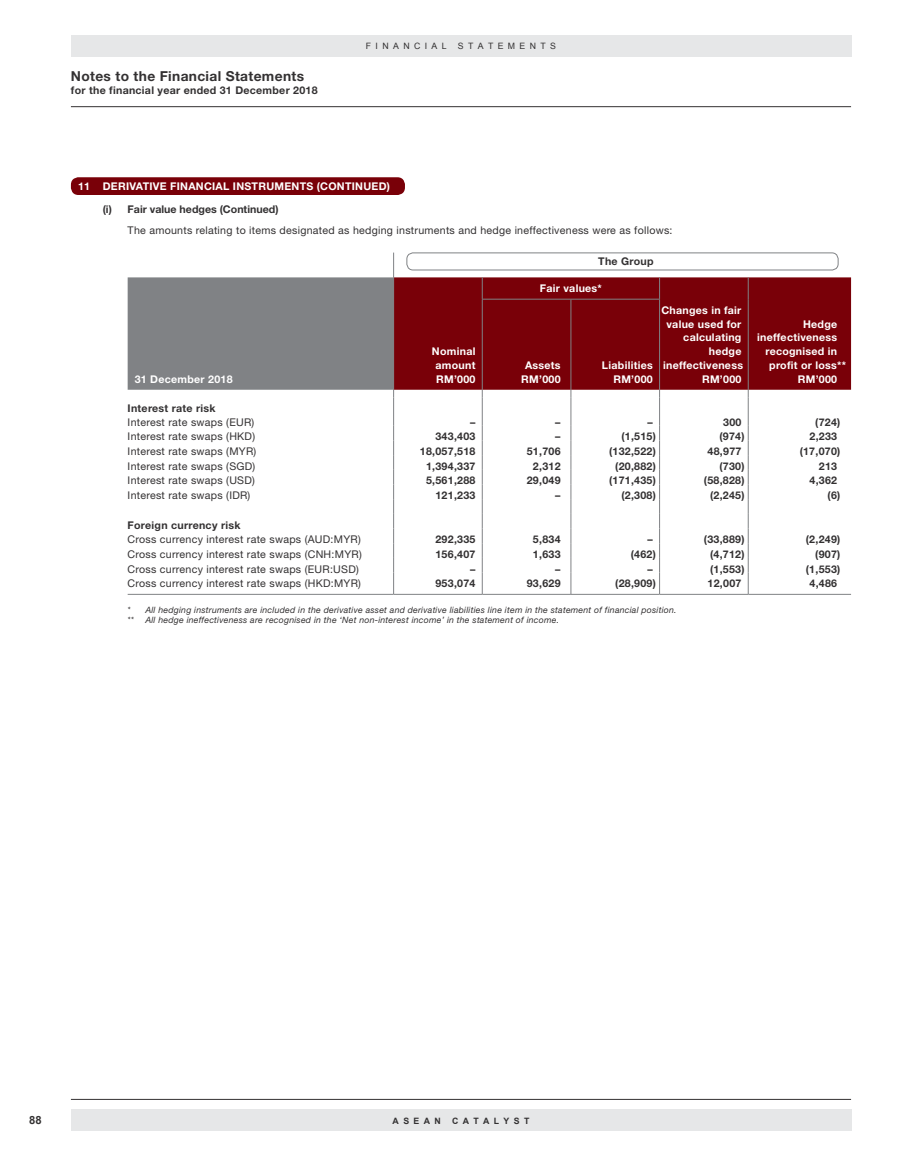
<style>
.page{position:relative;width:922px;height:1170px;background:#fff}
.page>*{position:absolute;margin:0;border:0;box-sizing:border-box;transform-origin:0 0}
.t1{font:700 13.75px "Helvetica Neue LT Std";letter-spacing:.025em;color:#333132}
.t2{font:700 11.25px "Arial";color:#333132}
.t3{font:10.62px "Helvetica Neue LT Std";letter-spacing:.025em;color:#333132}
.t4{font:700 10.62px "Helvetica Neue LT Std";letter-spacing:.025em;color:#333132}
.t5{font:700 10.62px/13.8px "Helvetica Neue LT Std";letter-spacing:.025em;color:#fff;text-align:center}
.t6{font:700 10.62px "Helvetica Neue LT Std";color:#333132}
.t7{font:italic 8.75px/10px "Helvetica Neue LT Std";letter-spacing:.025em;color:#333132}
.t8{font:8.75px "Arial";letter-spacing:.5em;color:#333132}
.t9{font:700 8.75px "Arial";letter-spacing:.5em;color:#333132}
</style>
<div class="page">
<hr style="left:71px;top:1098px;width:779px;height:1px;background:#333132">
<div style="left:71px;top:1109px;width:779px;height:21px;background:#e6e7e8"></div>
<div style="left:71px;top:35px;width:779px;height:22px;background:#e6e7e8"></div>
<hr style="left:71px;top:106px;width:779px;height:1px;background:#333132">
<div style="left:71px;top:177px;width:334px;height:18px;background:#790008;border-radius:7px"></div>
<div style="left:394px;top:277px;width:456px;height:113px;background:#790008"></div>
<svg style="left:482px;top:277px;width:1px;height:22px"></svg>
<svg style="left:659px;top:277px;width:1px;height:22px"></svg>
<svg style="left:747px;top:277px;width:1px;height:22px"></svg>
<hr style="left:482px;top:299px;width:1px;height:91px;background:#808285">
<hr style="left:570px;top:299px;width:1px;height:91px;background:#808285">
<hr style="left:659px;top:299px;width:1px;height:91px;background:#808285">
<hr style="left:747px;top:299px;width:1px;height:91px;background:#808285">
<svg style="left:128px;top:252px;width:266px;height:342px"></svg>
<svg style="left:482px;top:390px;width:1px;height:204px"></svg>
<svg style="left:570px;top:390px;width:1px;height:204px"></svg>
<svg style="left:659px;top:390px;width:1px;height:204px"></svg>
<svg style="left:747px;top:390px;width:1px;height:204px"></svg>
<hr style="left:128px;top:594px;width:265px;height:1px;background:#808285">
<hr style="left:393px;top:594px;width:89px;height:1px;background:#808285">
<hr style="left:482px;top:594px;width:88px;height:1px;background:#808285">
<hr style="left:570px;top:594px;width:89px;height:1px;background:#808285">
<hr style="left:659px;top:594px;width:89px;height:1px;background:#808285">
<hr style="left:748px;top:594px;width:102px;height:1px;background:#808285">
<hr style="left:482px;top:299px;width:88px;height:1px;background:#808285">
<hr style="left:570px;top:299px;width:89px;height:1px;background:#808285">
<div style="left:406px;top:252px;width:432px;height:18px;border:1px solid #808285;border-radius:6px"></div>
<p class="t1" style="left:71px;top:67px;width:235px">Notes to the Financial Statements</p>
<p class="t4" style="left:71px;top:84px;width:248px">for the financial year ended 31 December 2018</p>
<p class="t8" style="left:366px;top:40px;width:82px">FINANCIAL</p>
<p class="t8" style="left:457px;top:40px;width:100px">STATEMENTS</p>
<p class="t5" style="left:78px;top:179px;width:313px">11 DERIVATIVE FINANCIAL INSTRUMENTS (CONTINUED)</p>
<p class="t6" style="left:103px;top:202px;width:177px">(i) Fair value hedges (Continued)</p>
<p class="t3" style="left:128px;top:224px;width:546px">The amounts relating to items designated as hedging instruments and hedge ineffectiveness were as follows:</p>
<p class="t4" style="left:598px;top:255px;width:57px">The Group</p>
<p class="t5" style="left:540px;top:281px;width:63px">Fair values*</p>
<p class="t5" style="left:135px;top:372px;width:99px">31 December 2018</p>
<p class="t5" style="left:432px;top:344px;width:45px">Nominal amount<br>RM’000</p>
<p class="t5" style="left:521px;top:358px;width:41px">Assets<br>RM’000</p>
<p class="t5" style="left:601px;top:358px;width:52px;text-align:right">Liabilities<br>RM’000</p>
<p class="t5" style="left:661px;top:303px;width:83px;text-align:right">Changes in fair value used for calculating hedge ineffectiveness<br>RM’000</p>
<p class="t5" style="left:802px;top:317px;width:36px">Hedge</p>
<p class="t5" style="left:757px;top:330px;width:81px">ineffectiveness</p>
<p class="t5" style="left:765px;top:344px;width:73px">recognised in</p>
<p class="t5" style="left:769px;top:358px;width:78px">profit or loss**</p>
<p class="t5" style="left:797px;top:372px;width:41px">RM’000</p>
<p class="t4" style="left:128px;top:401px;width:89px">Interest rate risk</p>
<p class="t3" style="left:128px;top:415px;width:128px">Interest rate swaps (EUR)</p>
<p class="t4" style="left:470px;top:415px;width:7px">–</p>
<p class="t4" style="left:555px;top:415px;width:7px">–</p>
<p class="t4" style="left:647px;top:415px;width:7px">–</p>
<p class="t4" style="left:723px;top:415px;width:20px">300</p>
<p class="t4" style="left:815px;top:415px;width:27px">(724)</p>
<p class="t3" style="left:128px;top:430px;width:129px">Interest rate swaps (HKD)</p>
<p class="t4" style="left:435px;top:430px;width:41px">343,403</p>
<p class="t4" style="left:555px;top:430px;width:7px">–</p>
<p class="t4" style="left:621px;top:430px;width:36px">(1,515)</p>
<p class="t4" style="left:719px;top:430px;width:27px">(974)</p>
<p class="t4" style="left:809px;top:430px;width:29px">2,233</p>
<p class="t3" style="left:128px;top:445px;width:130px">Interest rate swaps (MYR)</p>
<p class="t4" style="left:420px;top:444px;width:57px">18,057,518</p>
<p class="t4" style="left:526px;top:444px;width:35px">51,706</p>
<p class="t4" style="left:609px;top:444px;width:48px">(132,522)</p>
<p class="t4" style="left:707px;top:444px;width:35px">48,977</p>
<p class="t4" style="left:799px;top:444px;width:42px">(17,070)</p>
<p class="t3" style="left:128px;top:459px;width:129px">Interest rate swaps (SGD)</p>
<p class="t4" style="left:426px;top:459px;width:51px">1,394,337</p>
<p class="t4" style="left:533px;top:459px;width:29px">2,312</p>
<p class="t4" style="left:615px;top:459px;width:42px">(20,882)</p>
<p class="t4" style="left:719px;top:459px;width:27px">(730)</p>
<p class="t4" style="left:818px;top:459px;width:20px">213</p>
<p class="t3" style="left:128px;top:474px;width:129px">Interest rate swaps (USD)</p>
<p class="t4" style="left:426px;top:474px;width:51px">5,561,288</p>
<p class="t4" style="left:526px;top:474px;width:35px">29,049</p>
<p class="t4" style="left:609px;top:474px;width:48px">(171,435)</p>
<p class="t4" style="left:703px;top:474px;width:42px">(58,828)</p>
<p class="t4" style="left:809px;top:474px;width:29px">4,362</p>
<p class="t3" style="left:128px;top:489px;width:124px">Interest rate swaps (IDR)</p>
<p class="t4" style="left:435px;top:489px;width:41px">121,233</p>
<p class="t4" style="left:555px;top:489px;width:7px">–</p>
<p class="t4" style="left:621px;top:489px;width:36px">(2,308)</p>
<p class="t4" style="left:710px;top:489px;width:36px">(2,245)</p>
<p class="t4" style="left:827px;top:489px;width:14px">(6)</p>
<p class="t4" style="left:128px;top:518px;width:114px">Foreign currency risk</p>
<p class="t3" style="left:128px;top:533px;width:234px">Cross currency interest rate swaps (AUD:MYR)</p>
<p class="t4" style="left:435px;top:533px;width:41px">292,335</p>
<p class="t4" style="left:533px;top:533px;width:29px">5,834</p>
<p class="t4" style="left:647px;top:533px;width:7px">–</p>
<p class="t4" style="left:703px;top:533px;width:42px">(33,889)</p>
<p class="t4" style="left:805px;top:533px;width:36px">(2,249)</p>
<p class="t3" style="left:128px;top:547px;width:235px">Cross currency interest rate swaps (CNH:MYR)</p>
<p class="t4" style="left:435px;top:547px;width:41px">156,407</p>
<p class="t4" style="left:533px;top:547px;width:29px">1,633</p>
<p class="t4" style="left:630px;top:547px;width:27px">(462)</p>
<p class="t4" style="left:710px;top:547px;width:36px">(4,712)</p>
<p class="t4" style="left:815px;top:547px;width:27px">(907)</p>
<p class="t3" style="left:128px;top:562px;width:233px">Cross currency interest rate swaps (EUR:USD)</p>
<p class="t4" style="left:470px;top:562px;width:7px">–</p>
<p class="t4" style="left:555px;top:562px;width:7px">–</p>
<p class="t4" style="left:647px;top:562px;width:7px">–</p>
<p class="t4" style="left:710px;top:562px;width:36px">(1,553)</p>
<p class="t4" style="left:805px;top:562px;width:36px">(1,553)</p>
<p class="t3" style="left:128px;top:577px;width:235px">Cross currency interest rate swaps (HKD:MYR)</p>
<p class="t4" style="left:435px;top:577px;width:41px">953,074</p>
<p class="t4" style="left:526px;top:577px;width:35px">93,629</p>
<p class="t4" style="left:615px;top:577px;width:42px">(28,909)</p>
<p class="t4" style="left:707px;top:577px;width:35px">12,007</p>
<p class="t4" style="left:809px;top:577px;width:29px">4,486</p>
<p class="t7" style="left:128px;top:605px;width:550px">* All hedging instruments are included in the derivative asset and derivative liabilities line item in the statement of financial position. **</p>
<p class="t7" style="left:145px;top:615px;width:415px">All hedge ineffectiveness are recognised in the ‘Net non-interest income’ in the statement of income.</p>
<p class="t2" style="left:29px;top:1112px;width:14px">88</p>
<p class="t9" style="left:392px;top:1114px;width:50px">ASEAN</p>
<p class="t9" style="left:452px;top:1114px;width:79px">CATALYST</p>
</div>
